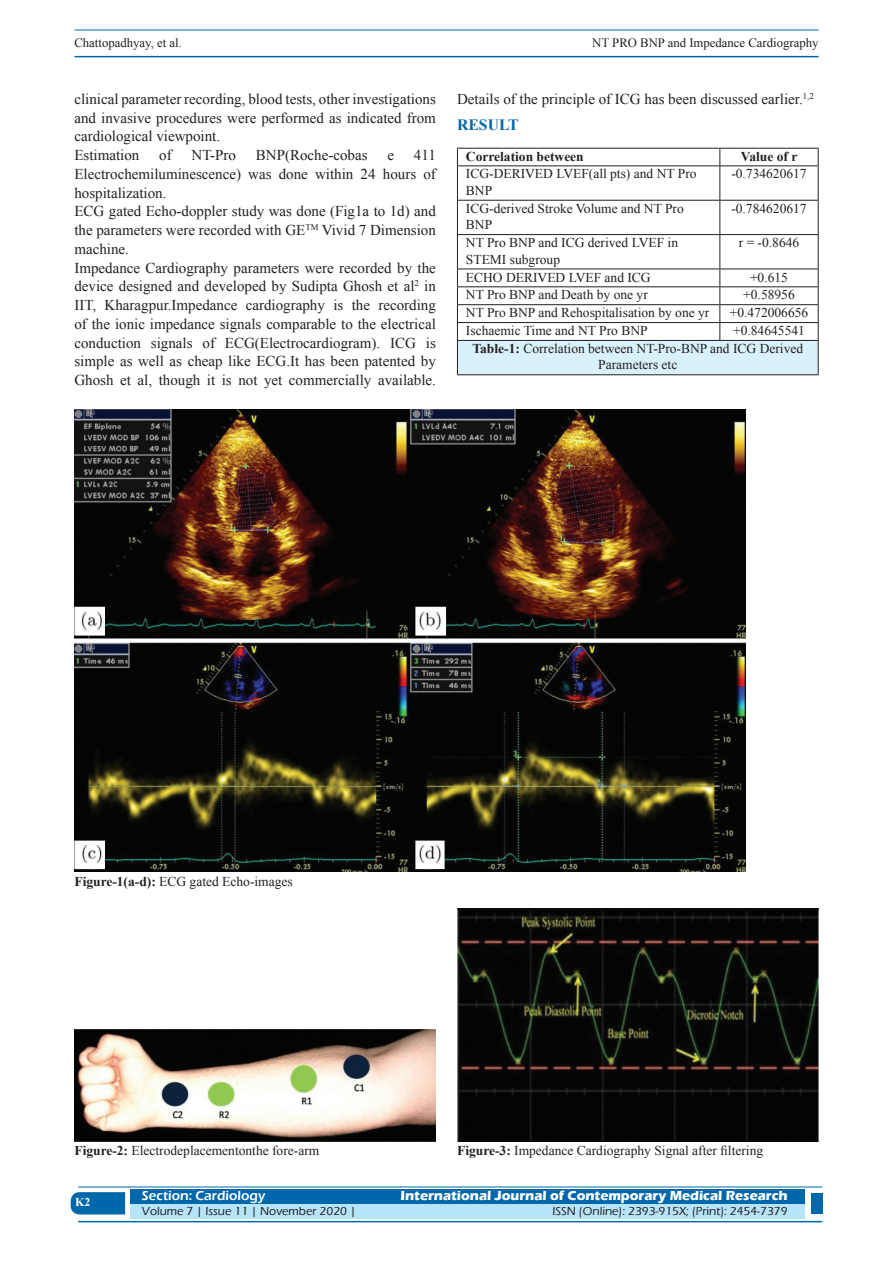
<style>
.page{position:relative;width:893px;height:1263px;background:#fff}
.page>*{position:absolute;margin:0;border:0;box-sizing:border-box;transform-origin:0 0}
.t1{font:700 15.75px "Times New Roman";color:#0067aa}
.TX_New{font:15px/18.8px "Times New Roman";color:#231f20;text-align:justify}
.Legend{font:13.5px/16.5px "Times New Roman";color:#231f20}
.t2{font:700 13.5px "Eras ITC";color:#fff}
.t3{font:700 13.5px "Times New Roman";color:#231f20}
.t4{font:600 13.5px "Eras ITC";color:#fff}
.t5{font:12.75px "Times New Roman";color:#231f20}
.t6{font:500 12px "Eras ITC";color:#231f20}
.t7{font:700 12px "Times New Roman";color:#fff}
.s1{font-weight:700}
</style>
<div class="page">
<hr style="left:74px;top:30px;width:745px;height:1px;background:#0067aa">
<hr style="left:74px;top:56px;width:745px;height:1px;background:#0067aa">
<svg style="left:71px;top:1192px;width:54px;height:22px"></svg>
<div style="left:130px;top:1189px;width:674px;height:15px;background:#0067aa"></div>
<div style="left:130px;top:1204px;width:674px;height:15px;background:#b6e4f9"></div>
<hr style="left:78px;top:1186px;width:744px;height:1px;background:#0067aa">
<hr style="left:78px;top:1221px;width:744px;height:1px;background:#0067aa">
<div style="left:811px;top:1193px;width:11px;height:21px;background:#0067aa"></div>
<div style="left:457px;top:340px;width:361px;height:35px;background:#d9f1fb"></div>
<svg style="left:719px;top:149px;width:1px;height:16px"></svg>
<hr style="left:719px;top:166px;width:1px;height:34px;background:#231f20">
<hr style="left:457px;top:200px;width:263px;height:1px;background:#231f20">
<hr style="left:720px;top:200px;width:99px;height:1px;background:#231f20">
<hr style="left:719px;top:201px;width:1px;height:33px;background:#231f20">
<hr style="left:457px;top:234px;width:263px;height:1px;background:#231f20">
<hr style="left:720px;top:234px;width:99px;height:1px;background:#231f20">
<hr style="left:719px;top:235px;width:1px;height:34px;background:#231f20">
<hr style="left:457px;top:269px;width:263px;height:1px;background:#231f20">
<hr style="left:720px;top:269px;width:99px;height:1px;background:#231f20">
<hr style="left:457px;top:286px;width:263px;height:1px;background:#231f20">
<hr style="left:720px;top:286px;width:99px;height:1px;background:#231f20">
<hr style="left:457px;top:304px;width:263px;height:1px;background:#231f20">
<hr style="left:720px;top:304px;width:99px;height:1px;background:#231f20">
<hr style="left:457px;top:322px;width:263px;height:1px;background:#231f20">
<hr style="left:720px;top:322px;width:99px;height:1px;background:#231f20">
<svg style="left:719px;top:269px;width:1px;height:71px"></svg>
<hr style="left:457px;top:166px;width:1px;height:34px;background:#231f20">
<hr style="left:818px;top:166px;width:1px;height:34px;background:#231f20">
<hr style="left:457px;top:201px;width:1px;height:33px;background:#231f20">
<hr style="left:818px;top:201px;width:1px;height:33px;background:#231f20">
<hr style="left:457px;top:235px;width:1px;height:34px;background:#231f20">
<hr style="left:818px;top:235px;width:1px;height:34px;background:#231f20">
<svg style="left:457px;top:269px;width:1px;height:71px"></svg>
<svg style="left:818px;top:269px;width:1px;height:71px"></svg>
<hr style="left:457px;top:148px;width:263px;height:1px;background:#231f20">
<svg style="left:457px;top:149px;width:1px;height:16px"></svg>
<hr style="left:720px;top:148px;width:99px;height:1px;background:#231f20">
<svg style="left:818px;top:149px;width:1px;height:16px"></svg>
<hr style="left:457px;top:165px;width:263px;height:1px;background:#231f20">
<hr style="left:720px;top:165px;width:99px;height:1px;background:#231f20">
<hr style="left:457px;top:340px;width:263px;height:1px;background:#231f20">
<hr style="left:457px;top:341px;width:1px;height:33px;background:#231f20">
<hr style="left:720px;top:340px;width:99px;height:1px;background:#231f20">
<hr style="left:818px;top:341px;width:1px;height:33px;background:#231f20">
<hr style="left:457px;top:374px;width:263px;height:1px;background:#231f20">
<hr style="left:720px;top:374px;width:99px;height:1px;background:#231f20">
<img style="left:74px;top:410px;width:671px;height:461px">
<img style="left:74px;top:1029px;width:362px;height:113px">
<img style="left:457px;top:909px;width:362px;height:233px">
<p class="t5" style="left:74px;top:35px;width:109px">Chattopadhyay, et al.</p>
<p class="t5" style="left:592px;top:35px;width:228px">NT PRO BNP and Impedance Cardiography</p>
<p class="TX_New" style="left:74px;top:89px;width:363px">clinical parameter recording, blood tests, other investigations and invasive procedures were performed as indicated from cardiological viewpoint.</p>
<p class="TX_New" style="left:74px;top:146px;width:67px">Estimation</p>
<p class="TX_New" style="left:159px;top:146px;width:14px">of</p>
<p class="TX_New" style="left:192px;top:146px;width:46px">NT-Pro</p>
<p class="TX_New" style="left:256px;top:146px;width:113px">BNP(Roche-cobas</p>
<p class="TX_New" style="left:387px;top:146px;width:8px">e</p>
<p class="TX_New" style="left:74px;top:146px;width:363px;text-indent:340px">411<br>Electrochemiluminescence) was done within 24 hours of hospitalization.</p>
<p class="TX_New" style="left:74px;top:202px;width:363px">ECG gated Echo-doppler study was done (Fig1a to 1d) and the parameters were recorded with GE<sup>TM</sup> Vivid 7 Dimension machine.</p>
<p class="TX_New" style="left:74px;top:258px;width:363px">Impedance Cardiography parameters were recorded by the device designed and developed by Sudipta Ghosh et al<sup>2</sup> in IIT, Kharagpur.Impedance cardiography is the recording of the ionic impedance signals comparable to the electrical conduction signals of ECG(Electrocardiogram). ICG is simple as well as cheap like ECG.It has been patented by Ghosh et al, though it is not yet commercially available.</p>
<p class="TX_New" style="left:457px;top:89px;width:358px">Details of the principle of ICG has been discussed earlier.<sup>1,2</sup></p>
<h1 class="t1" style="left:457px;top:114px;width:63px">RESULT</h1>
<p class="t3" style="left:466px;top:147px;width:119px">Correlation between</p>
<p class="t3" style="left:741px;top:147px;width:58px">Value of r</p>
<p class="Legend" style="left:466px;top:165px;width:232px">ICG-DERIVED LVEF(all pts) and NT Pro<br>BNP</p>
<p class="Legend" style="left:731px;top:165px;width:77px">-0.734620617</p>
<p class="Legend" style="left:466px;top:200px;width:219px">ICG-derived Stroke Volume and NT Pro<br>BNP</p>
<p class="Legend" style="left:731px;top:200px;width:77px">-0.784620617</p>
<p class="Legend" style="left:466px;top:234px;width:214px">NT Pro BNP and ICG derived LVEF in<br>STEMI subgroup</p>
<p class="Legend" style="left:739px;top:234px;width:62px">r = -0.8646</p>
<p class="Legend" style="left:466px;top:269px;width:186px">ECHO DERIVED LVEF and ICG</p>
<p class="Legend" style="left:750px;top:269px;width:39px">+0.615</p>
<p class="Legend" style="left:466px;top:286px;width:183px">NT Pro BNP and Death by one yr</p>
<p class="Legend" style="left:743px;top:286px;width:53px">+0.58956</p>
<p class="Legend" style="left:466px;top:304px;width:245px">NT Pro BNP and Rehospitalisation by one yr</p>
<p class="Legend" style="left:730px;top:304px;width:80px">+0.472006656</p>
<p class="Legend" style="left:466px;top:322px;width:183px">Ischaemic Time and NT Pro BNP</p>
<p class="Legend" style="left:472px;top:321px;width:334px;line-height:17.9px;text-align:right">+0.84645541<br><span class="s1">Table-1:</span> Correlation between NT-Pro-BNP and ICG Derived</p>
<p class="Legend" style="left:598px;top:356px;width:81px">Parameters etc</p>
<p class="Legend" style="left:74px;top:873px;width:220px"><span class="s1">Figure-1(a-d):</span> ECG gated Echo-images</p>
<p class="Legend" style="left:74px;top:1142px;width:246px"><span class="s1">Figure-2:</span> Electrodeplacementonthe fore-arm</p>
<p class="Legend" style="left:457px;top:1142px;width:308px"><span class="s1">Figure-3:</span> Impedance Cardiography Signal after filtering</p>
<h4 class="t7" style="left:75px;top:1194px;width:17px">K2</h4>
<p class="t4" style="left:142px;top:1188px;width:125px">Section: Cardiology</p>
<p class="t2" style="left:400px;top:1188px;width:389px">International Journal of Contemporary Medical Research</p>
<p class="t6" style="left:142px;top:1204px;width:216px">Volume 7 | Issue 11 | November 2020 |</p>
<p class="t6" style="left:552px;top:1204px;width:237px">ISSN (Online): 2393-915X; (Print): 2454-7379</p>
</div>
